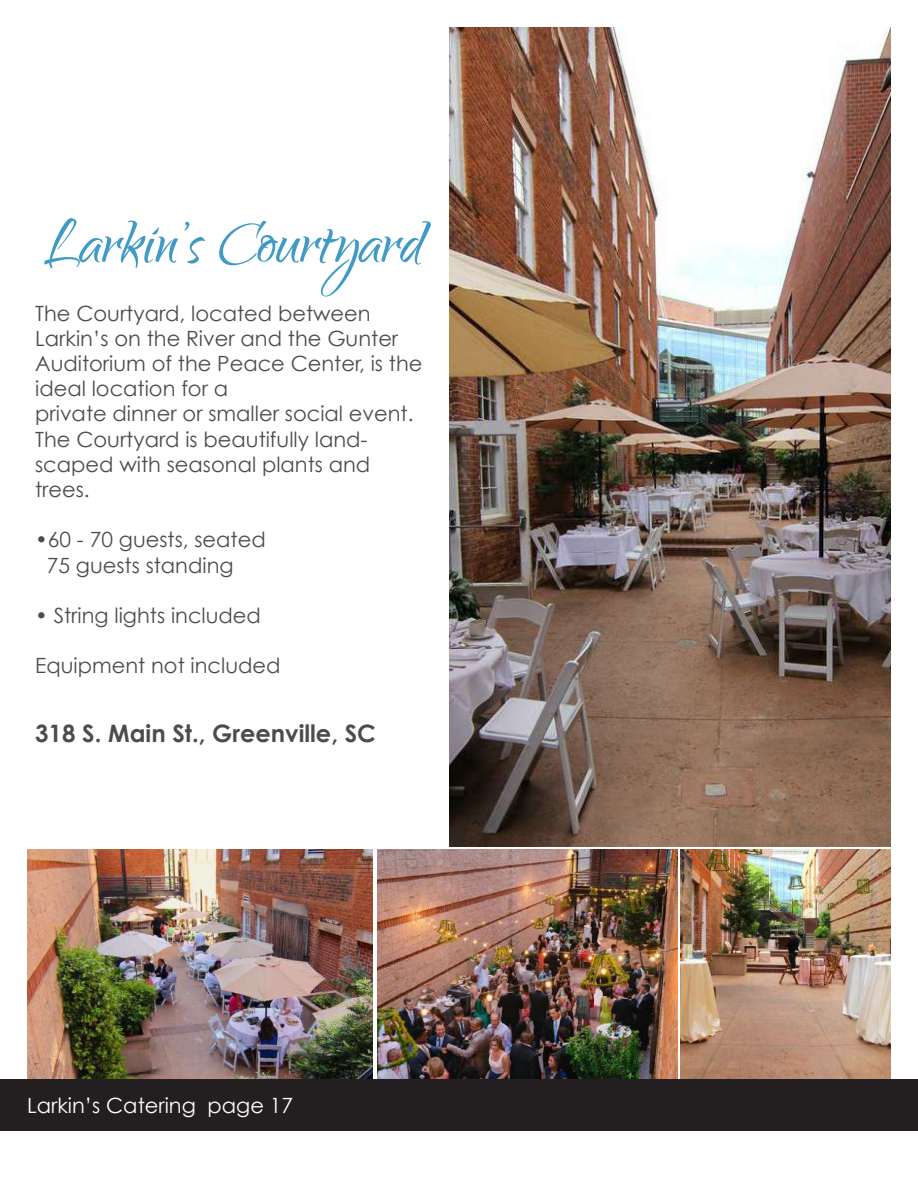
<style>
.page{position:relative;width:918px;height:1188px;background:#fff}
.page>*{position:absolute;margin:0;border:0;box-sizing:border-box;transform-origin:0 0}
.t1{font:78px "Qwigley";color:#3f9bc5}
.t2{font:700 24px "Century Gothic";color:#4b4c4d}
.t3{font:21px/25.2px "Century Gothic";color:#4b4c4d}
.t4{font:21px "Century Gothic";color:#fff}
</style>
<div class="page">
<div style="left:0;top:1079px;width:918px;height:52px;background:#231f20"></div>
<img style="left:27px;top:849px;width:346px;height:230px">
<img style="left:377px;top:849px;width:300px;height:230px">
<img style="left:680px;top:849px;width:211px;height:230px">
<img style="left:449px;top:27px;width:442px;height:820px">
<h1 class="t1" style="left:44px;top:201px;width:381px">Larkin’s Courtyard</h1>
<p class="t3" style="left:35px;top:300px;width:389px">The Courtyard, located between<br>Larkin’s on the River and the Gunter<br>Auditorium of the Peace Center, is the ideal location for a<br>private dinner or smaller social event.<br>The Courtyard is beautifully land&shy;scaped with seasonal plants and trees.</p>
<p class="t3" style="left:47px;top:527px;width:220px;text-indent:-12px">•60 - 70 guests, seated<br>75 guests standing</p>
<p class="t3" style="left:35px;top:602px;width:227px">• String lights included</p>
<p class="t3" style="left:35px;top:653px;width:247px">Equipment not included</p>
<p class="t2" style="left:35px;top:719px;width:342px">318 S. Main St., Greenville, SC</p>
<p class="t4" style="left:27px;top:1093px;width:268px">Larkin’s Catering page 17</p>
</div>
